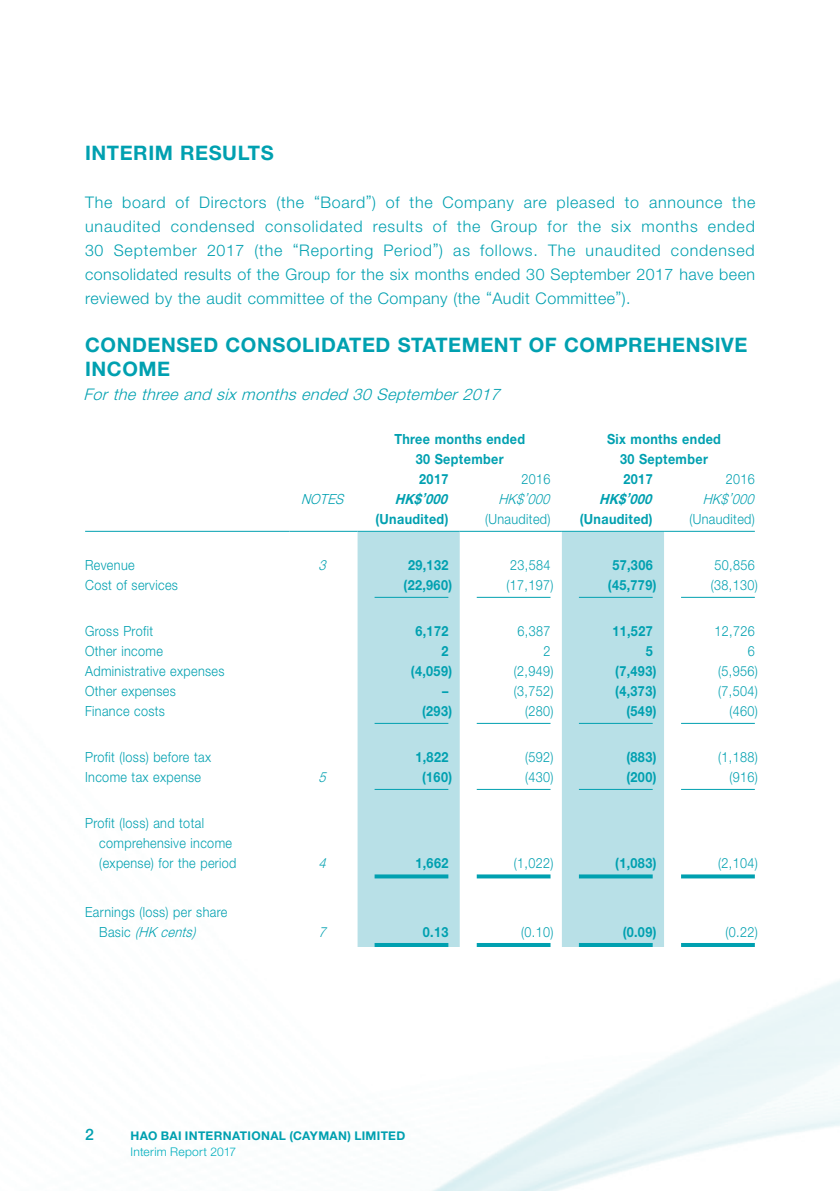
<style>
.page{position:relative;width:840px;height:1191px;background:#fff}
.page>*{position:absolute;margin:0;border:0;box-sizing:border-box;transform-origin:0 0}
.Heading_1{font:700 20px/24px "Helvetica Neue LT Std";letter-spacing:.03em;color:#00a0b0}
.Body_Text{font:300 16px/24px "Helvetica Neue LT Std";letter-spacing:.03em;color:#00a0b0;text-align:justify}
.Body_Text-2{font:italic 300 16px "Helvetica Neue LT Std";color:#00a0b0}
.t1{font:500 15.8px "Helvetica Neue LT Std";color:#00a0b0}
.Body_Text-3{font:300 14px/20px "Helvetica Neue LT Std";letter-spacing:.03em;color:#00a0b0;scale:.9 1}
.Body_Text-4{font:700 14px "Helvetica Neue LT Std";letter-spacing:.03em;color:#00a0b0;scale:.9 1}
.Body_Text-5{font:italic 300 14px "Helvetica Neue LT Std";color:#00a0b0;scale:.9 1}
.Body_Text-6{font:italic 700 14px "Helvetica Neue LT Std";color:#00a0b0;scale:.9 1}
.t2{font:700 12px "Helvetica Neue LT Std";letter-spacing:.03em;color:#00a0b0}
.t3{font:300 12px "Helvetica Neue LT Std";letter-spacing:.02em;color:#00aebd}
.s1{font-style:normal}
</style>
<div class="page">
<img style="left:85px;top:530px;width:754px;height:661px">
<svg style="left:357px;top:532px;width:306px;height:415px;fill:#b8e0e7"></svg>
<hr style="left:85px;top:531px;width:204px;height:1px;background:#00a0b0">
<hr style="left:289px;top:531px;width:68px;height:1px;background:#00a0b0">
<hr style="left:357px;top:531px;width:102px;height:1px;background:#00a0b0">
<hr style="left:459px;top:531px;width:102px;height:1px;background:#00a0b0">
<hr style="left:561px;top:531px;width:102px;height:1px;background:#00a0b0">
<hr style="left:663px;top:531px;width:91px;height:1px;background:#00a0b0">
<hr style="left:374px;top:597px;width:74px;height:1px;background:#00a0b0">
<hr style="left:476px;top:597px;width:74px;height:1px;background:#00a0b0">
<hr style="left:578px;top:597px;width:74px;height:1px;background:#00a0b0">
<hr style="left:680px;top:597px;width:74px;height:1px;background:#00a0b0">
<hr style="left:374px;top:723px;width:74px;height:1px;background:#00a0b0">
<hr style="left:476px;top:723px;width:74px;height:1px;background:#00a0b0">
<hr style="left:578px;top:723px;width:74px;height:1px;background:#00a0b0">
<hr style="left:680px;top:723px;width:74px;height:1px;background:#00a0b0">
<hr style="left:374px;top:789px;width:74px;height:1px;background:#00a0b0">
<hr style="left:476px;top:789px;width:74px;height:1px;background:#00a0b0">
<hr style="left:578px;top:789px;width:74px;height:1px;background:#00a0b0">
<hr style="left:680px;top:789px;width:74px;height:1px;background:#00a0b0">
<svg style="left:374px;top:874px;width:74px;height:4px"></svg>
<svg style="left:476px;top:874px;width:74px;height:4px"></svg>
<svg style="left:578px;top:874px;width:74px;height:4px"></svg>
<svg style="left:680px;top:874px;width:74px;height:4px"></svg>
<hr style="left:374px;top:943px;width:74px;height:4px;background:#00a0b0">
<hr style="left:476px;top:943px;width:74px;height:4px;background:#00a0b0">
<hr style="left:578px;top:943px;width:74px;height:4px;background:#00a0b0">
<hr style="left:680px;top:943px;width:74px;height:4px;background:#00a0b0">
<p class="Heading_1" style="left:85px;top:140px;width:190px">INTERIM RESULTS</p>
<p class="Body_Text" style="left:85px;top:190px;width:671px">The board of Directors (the “Board”) of the Company are pleased to announce the unaudited condensed consolidated results of the Group for the six months ended 30 September 2017 (the “Reporting Period”) as follows. The unaudited condensed consolidated results of the Group for the six months ended 30 September 2017 have been reviewed by the audit committee of the Company (the “Audit Committee”).</p>
<p class="Heading_1" style="left:85px;top:332px;width:663px">CONDENSED CONSOLIDATED STATEMENT OF COMPREHENSIVE<br>INCOME</p>
<p class="Body_Text-2" style="left:83px;top:384px;width:422px">For the three and six months ended 30 September 2017</p>
<p class="Body_Text-4" style="left:394px;top:430px;width:147px">Three months ended</p>
<p class="Body_Text-4" style="left:415px;top:450px;width:99px">30 September</p>
<p class="Body_Text-4" style="left:606px;top:430px;width:128px">Six months ended</p>
<p class="Body_Text-4" style="left:619px;top:450px;width:99px">30 September</p>
<p class="Body_Text-4" style="left:419px;top:470px;width:34px">2017</p>
<p class="Body_Text-3" style="left:521px;top:469px;width:34px">2016</p>
<p class="Body_Text-4" style="left:623px;top:470px;width:34px">2017</p>
<p class="Body_Text-3" style="left:725px;top:469px;width:34px">2016</p>
<p class="Body_Text-5" style="left:301px;top:490px;width:53px">NOTES</p>
<p class="Body_Text-6" style="left:394px;top:490px;width:64px">HK$’000</p>
<p class="Body_Text-5" style="left:498px;top:490px;width:63px">HK$’000</p>
<p class="Body_Text-6" style="left:598px;top:490px;width:64px">HK$’000</p>
<p class="Body_Text-5" style="left:702px;top:490px;width:63px">HK$’000</p>
<p class="Body_Text-4" style="left:375px;top:510px;width:82px">(Unaudited)</p>
<p class="Body_Text-3" style="left:485px;top:509px;width:74px">(Unaudited)</p>
<p class="Body_Text-4" style="left:579px;top:510px;width:82px">(Unaudited)</p>
<p class="Body_Text-3" style="left:689px;top:509px;width:74px">(Unaudited)</p>
<p class="Body_Text-3" style="left:85px;top:555px;width:57px">Revenue</p>
<p class="Body_Text-5" style="left:318px;top:556px;width:14px">3</p>
<p class="Body_Text-4" style="left:408px;top:556px;width:46px">29,132</p>
<p class="Body_Text-3" style="left:510px;top:555px;width:46px">23,584</p>
<p class="Body_Text-4" style="left:612px;top:556px;width:46px">57,306</p>
<p class="Body_Text-3" style="left:714px;top:555px;width:46px">50,856</p>
<p class="Body_Text-3" style="left:85px;top:575px;width:105px">Cost of services</p>
<p class="Body_Text-4" style="left:403px;top:576px;width:55px">(22,960)</p>
<p class="Body_Text-3" style="left:506px;top:575px;width:54px">(17,197)</p>
<p class="Body_Text-4" style="left:607px;top:576px;width:55px">(45,779)</p>
<p class="Body_Text-3" style="left:710px;top:575px;width:54px">(38,130)</p>
<p class="Body_Text-3" style="left:85px;top:621px;width:77px">Gross Profit</p>
<p class="Body_Text-4" style="left:415px;top:622px;width:38px">6,172</p>
<p class="Body_Text-3" style="left:517px;top:621px;width:38px">6,387</p>
<p class="Body_Text-4" style="left:612px;top:622px;width:46px">11,527</p>
<p class="Body_Text-3" style="left:714px;top:621px;width:46px">12,726</p>
<p class="Body_Text-3" style="left:85px;top:641px;width:88px">Other income</p>
<p class="Body_Text-4" style="left:441px;top:642px;width:9px">2</p>
<p class="Body_Text-3" style="left:543px;top:641px;width:9px">2</p>
<p class="Body_Text-4" style="left:645px;top:642px;width:9px">5</p>
<p class="Body_Text-3" style="left:747px;top:641px;width:9px">6</p>
<p class="Body_Text-3" style="left:85px;top:661px;width:156px">Administrative expenses</p>
<p class="Body_Text-4" style="left:411px;top:662px;width:47px">(4,059)</p>
<p class="Body_Text-3" style="left:513px;top:661px;width:46px">(2,949)</p>
<p class="Body_Text-4" style="left:615px;top:662px;width:47px">(7,493)</p>
<p class="Body_Text-3" style="left:717px;top:661px;width:46px">(5,956)</p>
<p class="Body_Text-3" style="left:85px;top:681px;width:102px">Other expenses</p>
<p class="Body_Text-4" style="left:442px;top:682px;width:8px">–</p>
<p class="Body_Text-3" style="left:513px;top:681px;width:46px">(3,752)</p>
<p class="Body_Text-4" style="left:615px;top:682px;width:47px">(4,373)</p>
<p class="Body_Text-3" style="left:717px;top:681px;width:46px">(7,504)</p>
<p class="Body_Text-3" style="left:85px;top:701px;width:90px">Finance costs</p>
<p class="Body_Text-4" style="left:422px;top:702px;width:35px">(293)</p>
<p class="Body_Text-3" style="left:524px;top:701px;width:33px">(280)</p>
<p class="Body_Text-4" style="left:626px;top:702px;width:35px">(549)</p>
<p class="Body_Text-3" style="left:729px;top:701px;width:33px">(460)</p>
<p class="Body_Text-3" style="left:85px;top:747px;width:141px">Profit (loss) before tax</p>
<p class="Body_Text-4" style="left:415px;top:748px;width:38px">1,822</p>
<p class="Body_Text-3" style="left:524px;top:747px;width:33px">(592)</p>
<p class="Body_Text-4" style="left:626px;top:748px;width:35px">(883)</p>
<p class="Body_Text-3" style="left:717px;top:747px;width:46px">(1,188)</p>
<p class="Body_Text-3" style="left:85px;top:767px;width:130px">Income tax expense</p>
<p class="Body_Text-5" style="left:318px;top:768px;width:14px">5</p>
<p class="Body_Text-4" style="left:422px;top:768px;width:35px">(160)</p>
<p class="Body_Text-3" style="left:524px;top:767px;width:33px">(430)</p>
<p class="Body_Text-4" style="left:626px;top:768px;width:35px">(200)</p>
<p class="Body_Text-3" style="left:729px;top:767px;width:33px">(916)</p>
<p class="Body_Text-3" style="left:99px;top:813px;width:154px;text-indent:-14px">Profit (loss) and total comprehensive income (expense) for the period</p>
<p class="Body_Text-5" style="left:318px;top:854px;width:14px">4</p>
<p class="Body_Text-4" style="left:415px;top:854px;width:38px">1,662</p>
<p class="Body_Text-3" style="left:513px;top:853px;width:46px">(1,022)</p>
<p class="Body_Text-4" style="left:615px;top:854px;width:47px">(1,083)</p>
<p class="Body_Text-3" style="left:717px;top:853px;width:46px">(2,104)</p>
<p class="Body_Text-3" style="left:85px;top:901px;width:159px">Earnings (loss) per share</p>
<p class="Body_Text-5" style="left:99px;top:923px;width:113px"><span class="s1">B a s i c</span> (HK cents)</p>
<p class="Body_Text-5" style="left:318px;top:923px;width:14px">7</p>
<p class="Body_Text-4" style="left:422px;top:923px;width:30px">0.13</p>
<p class="Body_Text-3" style="left:521px;top:921px;width:37px">(0.10)</p>
<p class="Body_Text-4" style="left:622px;top:923px;width:39px">(0.09)</p>
<p class="Body_Text-3" style="left:725px;top:921px;width:37px">(0.22)</p>
<p class="t1" style="left:85px;top:1124px;width:10px">2</p>
<p class="t2" style="left:130px;top:1128px;width:276px">HAO BAI INTERNATIONAL (CAYMAN) LIMITED</p>
<p class="t3" style="left:130px;top:1144px;width:107px">Interim Report 2017</p>
</div>
